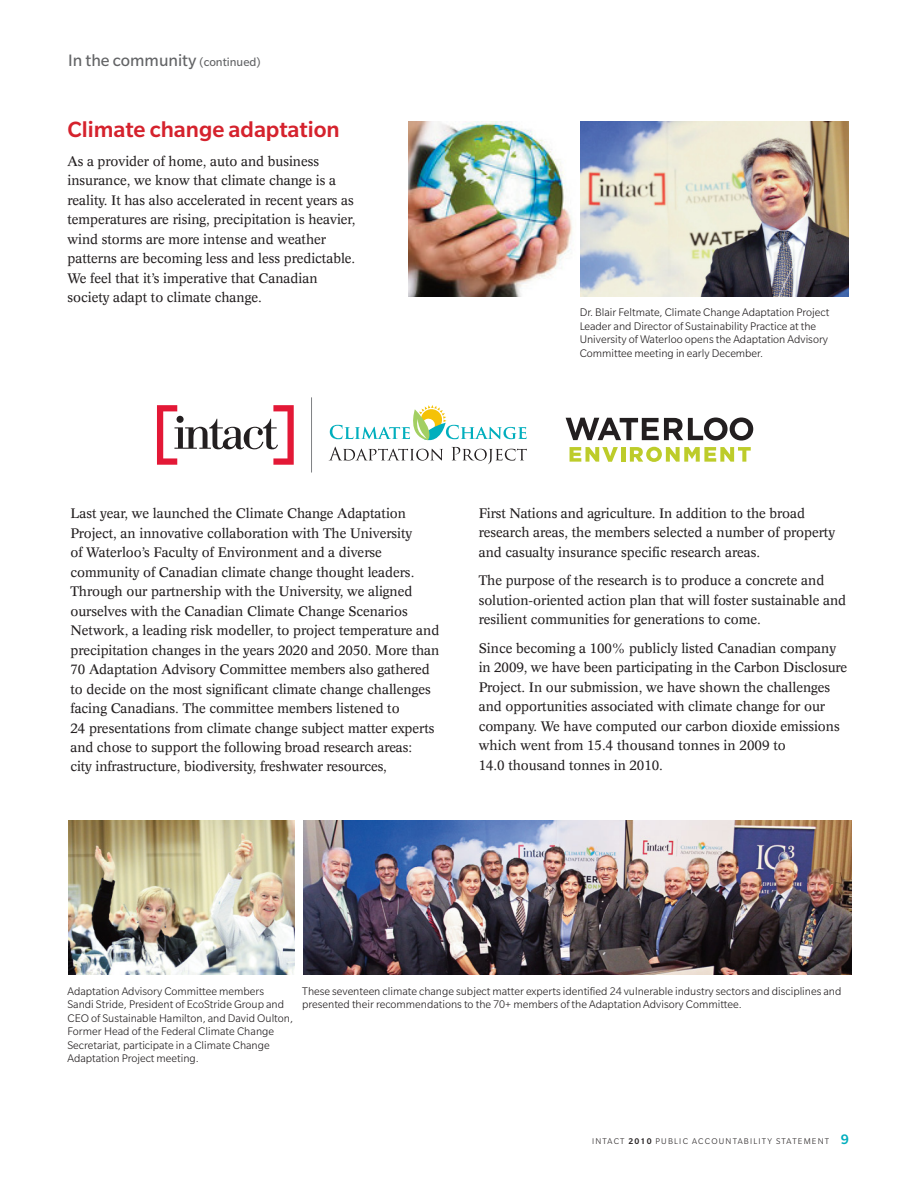
<style>
.page{position:relative;width:918px;height:1188px;background:#fff}
.page>*{position:absolute;margin:0;border:0;box-sizing:border-box;transform-origin:0 0}
.t1{font:500 24px "Slate Std";color:#d5222d}
.t2{font:18px "Slate Std";color:#636466}
.t3{font:13.5px/19.5px "Concorde";letter-spacing:-.005em;color:#231f20}
.t4{font:300 12px/13.5px "Slate Std";color:#231f20}
.t5{font:300 9px "Slate Std";letter-spacing:.135em;color:#231f20}
.s1{font-size:12.75px}
.s2{font-weight:500}
.s3{font-weight:500;font-size:15px;color:#00aebd}
</style>
<div class="page">
<img style="left:580px;top:122px;width:268px;height:174px">
<img style="left:408px;top:122px;width:165px;height:174px">
<svg style="left:570px;top:447px;width:48px;height:15px"></svg>
<hr style="left:621px;top:447px;width:4px;height:15px;background:#bdcc2a">
<svg style="left:630px;top:447px;width:121px;height:15px"></svg>
<svg style="left:566px;top:418px;width:187px;height:23px"></svg>
<svg style="left:329px;top:405px;width:198px;height:59px"></svg>
<svg style="left:157px;top:405px;width:137px;height:60px"></svg>
<div style="left:177px;top:416px;width:7px;height:7px;background:#231f20;border-radius:50%"></div>
<hr style="left:311px;top:397px;width:1px;height:76px;background:#808285">
<img style="left:304px;top:821px;width:548px;height:153px">
<img style="left:68px;top:820px;width:227px;height:154px">
<h2 class="t2" style="left:68px;top:49px;width:194px">In the community <span class="s1">(continued)</span></h2>
<h1 class="t1" style="left:68px;top:122px;width:274px">Climate change adaptation</h1>
<p class="t3" style="left:68px;top:152px;width:290px">As a provider of home, auto and business insurance, we know that climate change is a reality. It has also accelerated in recent years as temperatures are rising, precipitation is heavier, wind storms are more intense and weather patterns are becoming less and less predictable.<br>We feel that it’s imperative that Canadian society adapt to climate change.</p>
<p class="t4" style="left:580px;top:306px;width:251px">Dr. Blair Feltmate, Climate Change Adaptation Project Leader and Director of Sustainability Practice at the University of Waterloo opens the Adaptation Advisory Committee meeting in early December.</p>
<p class="t3" style="left:70px;top:505px;width:370px">Last year, we launched the Climate Change Adaptation Project, an innovative collaboration with The University<br>of Waterloo’s Faculty of Environment and a diverse community of Canadian climate change thought leaders.<br>Through our partnership with the University, we aligned ourselves with the Canadian Climate Change Scenarios Network, a leading risk modeller, to project temperature and precipitation changes in the years 2020 and 2050. More than 70 Adaptation Advisory Committee members also gathered to decide on the most significant climate change challenges facing Canadians. The committee members listened to<br>24 presentations from climate change subject matter experts and chose to support the following broad research areas:<br>city infrastructure, biodiversity, freshwater resources,</p>
<p class="t3" style="left:479px;top:505px;width:358px">First Nations and agriculture. In addition to the broad research areas, the members selected a number of property and casualty insurance specific research areas.</p>
<p class="t3" style="left:479px;top:572px;width:369px">The purpose of the research is to produce a concrete and solution-oriented action plan that will foster sustainable and resilient communities for generations to come.</p>
<p class="t3" style="left:479px;top:640px;width:370px">Since becoming a 100% publicly listed Canadian company in 2009, we have been participating in the Carbon Disclosure Project. In our submission, we have shown the challenges and opportunities associated with climate change for our company. We have computed our carbon dioxide emissions which went from 15.4 thousand tonnes in 2009 to<br>14.0 thousand tonnes in 2010.</p>
<p class="t4" style="left:67px;top:985px;width:227px">Adaptation Advisory Committee members Sandi Stride, President of EcoStride Group and CEO of Sustainable Hamilton, and David Oulton, Former Head of the Federal Climate Change Secretariat, participate in a Climate Change Adaptation Project meeting.</p>
<p class="t4" style="left:302px;top:985px;width:541px">These seventeen climate change subject matter experts identified 24 vulnerable industry sectors and disciplines and presented their recommendations to the 70+ members of the Adaptation Advisory Committee.</p>
<p class="t5" style="left:592px;top:1138px;width:259px">INTACT <span class="s2">2010</span> PUBLIC ACCOUNTABILITY STATEMENT <span class="s3">9</span></p>
</div>
